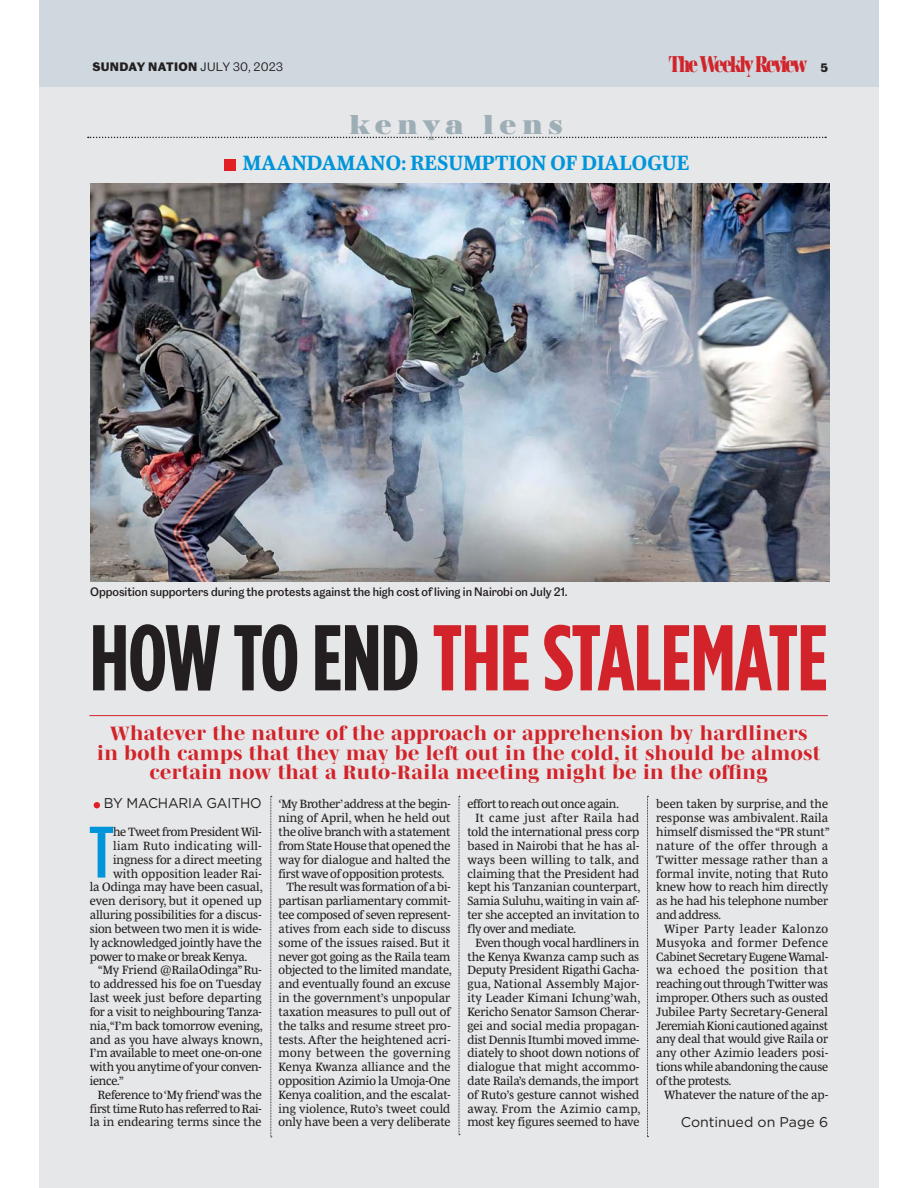
<style>
.page{position:relative;width:918px;height:1188px;background:#fff}
.page>*{position:absolute;margin:0;border:0;box-sizing:border-box;transform-origin:0 0}
.t1{font:700 93.15px "Gotham Condensed";letter-spacing:-.01em;color:#d2232a}
.t2{font:600 66.9px "Caslon Doric Condensed";color:#0095da}
.t3{font:900 28.2px "AW Conqueror Pro Didot S";letter-spacing:.2em;color:#9eaeb7}
.t4{font:900 23.55px "AW Conqueror Pro Didot";letter-spacing:-.125em;color:#d2232a;scale:.67 1}
.t5{font:700 21.15px "Mencken Pro Text";color:#0095da}
.t6{font:800 19.8px/19.8px "Mencken Pro Head";letter-spacing:.02em;color:#d2232a;text-align:center}
.t7{font:14.1px "Gotham";letter-spacing:-.01em;color:#231f20;scale:.96 1}
.t8{font:14.1px "Gotham";letter-spacing:-.01em;color:#231f20}
.t9{font:12.3px/13.8px "Mencken Pro Text";letter-spacing:-.005em;color:#231f20;text-align:center}
.t10{font:12.3px "Mencken Pro Text";letter-spacing:.015em;color:#231f20}
.t11{font:12.3px "Mencken Pro Text";letter-spacing:.02em;color:#231f20}
.t12{font:12.3px "Mencken Pro Text";letter-spacing:-.025em;color:#231f20}
.t13{font:12.3px "Mencken Pro Text";letter-spacing:.025em;color:#231f20}
.t14{font:12.3px "Mencken Pro Text";letter-spacing:.035em;color:#231f20}
.t15{font:12.3px "Mencken Pro Text";letter-spacing:.03em;color:#231f20}
.t16{font:500 11.25px "Caslon Doric";color:#231f20;scale:.96 1}
.t17{font:700 11.25px "Caslon Doric";letter-spacing:.03em;color:#231f20}
.s1{font-weight:400}
.s2{font-family:"Caslon Doric";font-weight:700;font-size:11.25px;color:#231f20}
.s3{color:#231f20}
</style>
<div class="page">
<div style="left:39px;top:63px;width:840px;height:1125px;background:#e6e7e8"></div>
<div style="left:39px;top:0;width:840px;height:87px;background:#ced8de"></div>
<svg style="left:94px;top:802px;width:6px;height:6px"></svg>
<svg style="left:88px;top:137px;width:738px;height:1px"></svg>
<div style="left:224px;top:159px;width:11px;height:12px;background:#e31f26"></div>
<hr style="left:89px;top:715px;width:739px;height:1px;background:#d2232a">
<svg style="left:271px;top:796px;width:1px;height:341px"></svg>
<svg style="left:459px;top:796px;width:1px;height:339px"></svg>
<svg style="left:647px;top:796px;width:1px;height:341px"></svg>
<img style="left:90px;top:183px;width:740px;height:398px">
<p class="t17" style="left:92px;top:63px;width:192px">SUNDAY NATION <span class="s1">JULY 30, 2023</span></p>
<h3 class="t4" style="left:669px;top:50px;width:239px">The Weekly Review <span class="s2">5</span></h3>
<h3 class="t3" style="left:350px;top:113px;width:215px">kenya lens</h3>
<h3 class="t5" style="left:243px;top:151px;width:448px">MAANDAMANO: RESUMPTION OF DIALOGUE</h3>
<p class="t16" style="left:90px;top:587px;width:499px">Opposition supporters during the protests against the high cost of living in Nairobi on July 21.</p>
<h1 class="t1" style="left:90px;top:624px;width:740px"><span class="s3">HOW TO END</span> THE STALEMATE</h1>
<h3 class="t6" style="left:97px;top:724px;width:724px">Whatever the nature of the approach or apprehension by hardliners in both camps that they may be left out in the cold, it should be almost certain now that a Ruto-Raila meeting might be in the offing</h3>
<p class="t7" style="left:104px;top:798px;width:166px">BY MACHARIA GAITHO</p>
<h2 class="t2" style="left:89px;top:805px;width:26px">T</h2>
<p class="t9" style="left:113px;top:825px;width:150px">he Tweet from President Wil-</p>
<p class="t13" style="left:113px;top:840px;width:150px">liam Ruto indicating will-</p>
<p class="t9" style="left:113px;top:853px;width:150px">ingness for a direct meeting</p>
<p class="t9" style="left:113px;top:867px;width:150px">with opposition leader Rai-</p>
<p class="t9" style="left:90px;top:881px;width:175px">la Odinga may have been casual,</p>
<p class="t9" style="left:90px;top:895px;width:173px">even derisory, but it opened up</p>
<p class="t9" style="left:90px;top:908px;width:173px">alluring possibilities for a discus-</p>
<p class="t9" style="left:90px;top:922px;width:173px">sion between two men it is wide-</p>
<p class="t9" style="left:90px;top:936px;width:173px">ly acknowledged jointly have the</p>
<p class="t12" style="left:90px;top:951px;width:159px">power to make or break Kenya.</p>
<p class="t9" style="left:98px;top:964px;width:165px">“My Friend @RailaOdinga” Ru-</p>
<p class="t9" style="left:90px;top:978px;width:173px">to addressed his foe on Tuesday</p>
<p class="t9" style="left:90px;top:991px;width:173px">last week just before departing</p>
<p class="t9" style="left:90px;top:1005px;width:173px">for a visit to neighbouring Tanza-</p>
<p class="t9" style="left:90px;top:1019px;width:175px">nia,“I’m back tomorrow evening,</p>
<p class="t9" style="left:90px;top:1033px;width:175px">and as you have always known,</p>
<p class="t9" style="left:90px;top:1047px;width:173px">I’m available to meet one-on-one</p>
<p class="t9" style="left:90px;top:1061px;width:173px">with you anytime of your conven-</p>
<p class="t9" style="left:90px;top:1074px;width:36px">ience.”</p>
<p class="t9" style="left:98px;top:1088px;width:165px">Reference to ‘My friend’ was the</p>
<p class="t9" style="left:90px;top:1102px;width:173px">first time Ruto has referred to Rai-</p>
<p class="t9" style="left:90px;top:1116px;width:173px">la in endearing terms since the</p>
<p class="t9" style="left:279px;top:798px;width:175px">‘My Brother’address at the begin&shy;ning of April, when he held out the olive branch with a statement from State House that opened the way for dialogue and halted the first wave of opposition protests.<br>The result was formation of a bi&shy;partisan parliamentary commit&shy;tee composed of seven represent&shy;atives from each side to discuss some of the issues raised. But it never got going as the Raila team objected to the limited mandate, and eventually found an excuse in the government’s unpopular taxation measures to pull out of the talks and resume street pro&shy;tests. After the heightened acri&shy;mony between the governing<br>Kenya Kwanza alliance and the opposition Azimio la Umoja-One<br>Kenya coalition, and the escalat&shy;ing violence, Ruto’s tweet could only have been a very deliberate</p>
<p class="t9" style="left:467px;top:798px;width:153px">effort to reach out once again.</p>
<p class="t14" style="left:475px;top:813px;width:165px">It came just after Raila had</p>
<p class="t9" style="left:467px;top:825px;width:173px">told the international press corp</p>
<p class="t9" style="left:467px;top:839px;width:173px">based in Nairobi that he has al-</p>
<p class="t11" style="left:467px;top:854px;width:173px">ways been willing to talk, and</p>
<p class="t9" style="left:467px;top:867px;width:173px">claiming that the President had</p>
<p class="t9" style="left:467px;top:881px;width:175px">kept his Tanzanian counterpart,</p>
<p class="t9" style="left:467px;top:895px;width:173px">Samia Suluhu, waiting in vain af-</p>
<p class="t9" style="left:467px;top:908px;width:173px">ter she accepted an invitation to</p>
<p class="t9" style="left:467px;top:922px;width:110px">fly over and mediate.</p>
<p class="t9" style="left:475px;top:936px;width:165px">Even though vocal hardliners in</p>
<p class="t9" style="left:467px;top:950px;width:173px">the Kenya Kwanza camp such as</p>
<p class="t9" style="left:467px;top:964px;width:173px">Deputy President Rigathi Gacha-</p>
<p class="t10" style="left:467px;top:979px;width:173px">gua, National Assembly Major-</p>
<p class="t10" style="left:467px;top:992px;width:175px">ity Leader Kimani Ichung’wah,</p>
<p class="t9" style="left:467px;top:1005px;width:173px">Kericho Senator Samson Cherar-</p>
<p class="t9" style="left:467px;top:1019px;width:173px">gei and social media propagan-</p>
<p class="t9" style="left:467px;top:1033px;width:173px">dist Dennis Itumbi moved imme-</p>
<p class="t9" style="left:467px;top:1047px;width:173px">diately to shoot down notions of</p>
<p class="t9" style="left:467px;top:1061px;width:173px">dialogue that might accommo-</p>
<p class="t9" style="left:467px;top:1074px;width:173px">date Raila’s demands, the import</p>
<p class="t9" style="left:467px;top:1088px;width:173px">of Ruto’s gesture cannot wished</p>
<p class="t15" style="left:467px;top:1103px;width:175px">away. From the Azimio camp,</p>
<p class="t9" style="left:467px;top:1116px;width:173px">most key figures seemed to have</p>
<p class="t9" style="left:656px;top:798px;width:175px;text-align:left">been taken by surprise, and the response was ambivalent. Raila himself dismissed the “PR stunt” nature of the offer through a<br>Twitter message rather than a formal invite, noting that Ruto knew how to reach him directly as he had his telephone number and address.</p>
<p class="t9" style="left:656px;top:922px;width:173px;text-align:justify;text-indent:8px">Wiper Party leader Kalonzo Musyoka and former Defence Cabinet Secretary Eugene Wamal&shy;wa echoed the position that reaching out through Twitter was improper. Others such as ousted Jubilee Party Secretary-General Jeremiah Kioni cautioned against any deal that would give Raila or any other Azimio leaders posi&shy;tions while abandoning the cause of the protests.</p>
<p class="t9" style="left:664px;top:1088px;width:165px">Whatever the nature of the ap-</p>
<p class="t8" style="left:681px;top:1116px;width:149px">Continued on Page 6</p>
</div>
